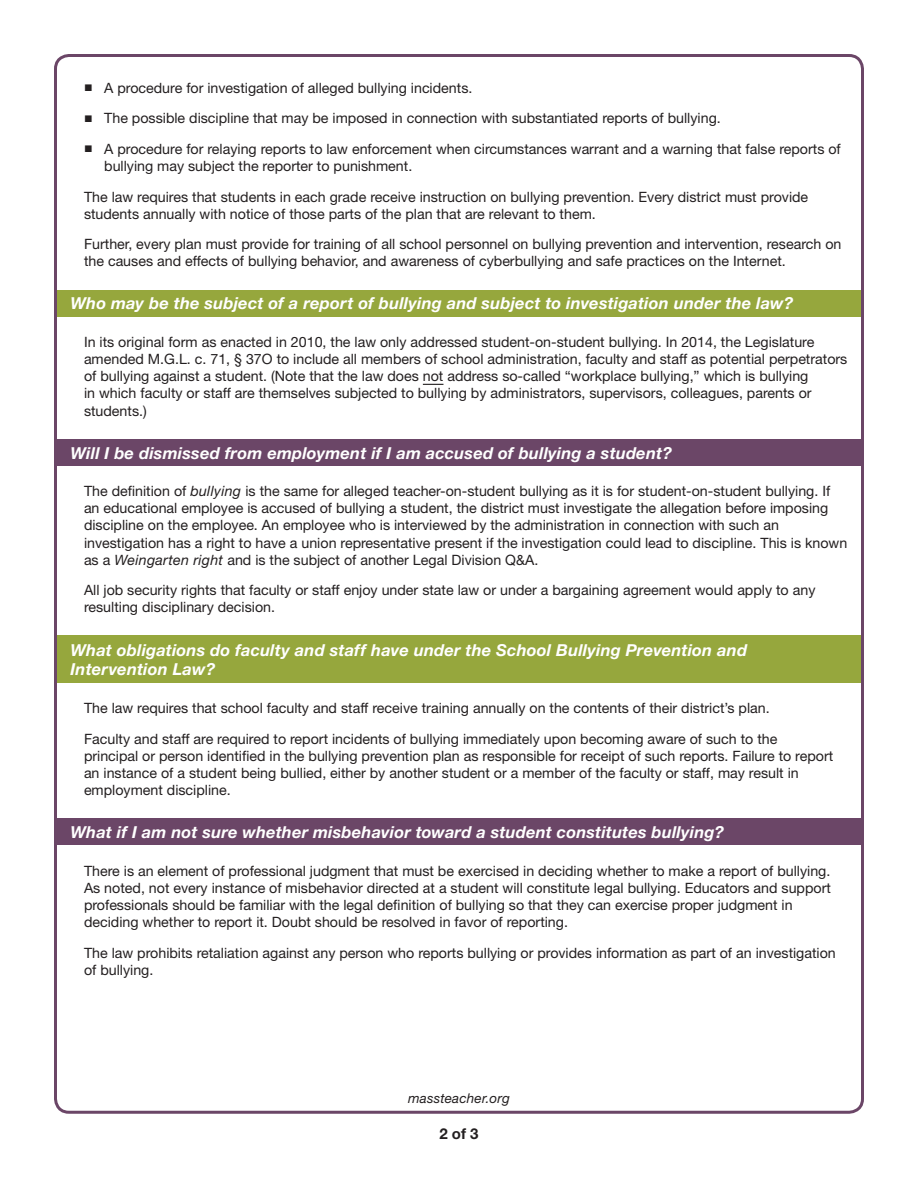
<style>
.page{position:relative;width:918px;height:1188px;background:#fff}
.page>*{position:absolute;margin:0;border:0;box-sizing:border-box;transform-origin:0 0}
.t1{font:italic 700 16.5px/19.8px "Helvetica Neue";letter-spacing:.01em;color:#fff}
.t2{font:700 15px "Helvetica Neue";color:#231f20}
.Body_Text_INDENT{font:14.25px/17.1px "Helvetica Neue";color:#231f20}
.t3{font:italic 13.5px "Helvetica Neue";letter-spacing:.015em;color:#231f20}
.s1{font-family:"Century Gothic"}
.s2{font-style:italic}
</style>
<div class="page">
<svg style="left:423px;top:384px;width:20px;height:1px"></svg>
<div style="left:57px;top:290px;width:805px;height:27px;background:#96a73d"></div>
<div style="left:57px;top:439px;width:805px;height:27px;background:#6b4667"></div>
<div style="left:57px;top:635px;width:805px;height:48px;background:#96a73d"></div>
<div style="left:57px;top:818px;width:805px;height:27px;background:#6b4667"></div>
<p class="Body_Text_INDENT" style="left:84px;top:79px;width:390px"><span class="s1">■</span> A procedure for investigation of alleged bullying incidents.</p>
<p class="Body_Text_INDENT" style="left:84px;top:110px;width:638px"><span class="s1">■</span> The possible discipline that may be imposed in connection with substantiated reports of bullying.</p>
<p class="Body_Text_INDENT" style="left:104px;top:140px;width:738px;text-indent:-20px"><span class="s1">■</span> A procedure for relaying reports to law enforcement when circumstances warrant and a warning that false reports of bullying may subject the reporter to punishment.</p>
<p class="Body_Text_INDENT" style="left:84px;top:188px;width:726px">The law requires that students in each grade receive instruction on bullying prevention. Every district must provide students annually with notice of those parts of the plan that are relevant to them.</p>
<p class="Body_Text_INDENT" style="left:84px;top:236px;width:759px">Further, every plan must provide for training of all school personnel on bullying prevention and intervention, research on the causes and effects of bullying behavior, and awareness of cyberbullying and safe practices on the Internet.</p>
<p class="t1" style="left:70px;top:293px;width:724px">Who may be the subject of a report of bullying and subject to investigation under the law?</p>
<p class="Body_Text_INDENT" style="left:84px;top:333px;width:765px">In its original form as enacted in 2010, the law only addressed student-on-student bullying. In 2014, the Legislature amended M.G.L. c. 71, § 37O to include all members of school administration, faculty and staff as potential perpetrators of bullying against a student. (Note that the law does not address so-called “workplace bullying,” which is bullying<br>in which faculty or staff are themselves subjected to bullying by administrators, supervisors, colleagues, parents or students.)</p>
<p class="t1" style="left:70px;top:442px;width:603px">Will I be dismissed from employment if I am accused of bullying a student?</p>
<p class="Body_Text_INDENT" style="left:84px;top:482px;width:765px">The definition of <span class="s2">bullying</span> is the same for alleged teacher-on-student bullying as it is for student-on-student bullying. If an educational employee is accused of bullying a student, the district must investigate the allegation before imposing discipline on the employee. An employee who is interviewed by the administration in connection with such an investigation has a right to have a union representative present if the investigation could lead to discipline. This is known as a <span class="s2">Weingarten right</span> and is the subject of another Legal Division Q&amp;A.</p>
<p class="Body_Text_INDENT" style="left:84px;top:581px;width:733px">All job security rights that faculty or staff enjoy under state law or under a bargaining agreement would apply to any resulting disciplinary decision.</p>
<p class="t1" style="left:70px;top:639px;width:678px">What obligations do faculty and staff have under the School Bullying Prevention and<br>Intervention Law?</p>
<p class="Body_Text_INDENT" style="left:84px;top:699px;width:687px">The law requires that school faculty and staff receive training annually on the contents of their district’s plan.</p>
<p class="Body_Text_INDENT" style="left:84px;top:730px;width:751px">Faculty and staff are required to report incidents of bullying immediately upon becoming aware of such to the principal or person identified in the bullying prevention plan as responsible for receipt of such reports. Failure to report an instance of a student being bullied, either by another student or a member of the faculty or staff, may result in employment discipline.</p>
<p class="t1" style="left:70px;top:822px;width:655px">What if I am not sure whether misbehavior toward a student constitutes bullying?</p>
<p class="Body_Text_INDENT" style="left:84px;top:862px;width:748px">There is an element of professional judgment that must be exercised in deciding whether to make a report of bullying.<br>As noted, not every instance of misbehavior directed at a student will constitute legal bullying. Educators and support professionals should be familiar with the legal definition of bullying so that they can exercise proper judgment in deciding whether to report it. Doubt should be resolved in favor of reporting.</p>
<p class="Body_Text_INDENT" style="left:84px;top:944px;width:753px">The law prohibits retaliation against any person who reports bullying or provides information as part of an investigation of bullying.</p>
<p class="t3" style="left:408px;top:1091px;width:103px">massteacher.org</p>
<p class="t2" style="left:439px;top:1124px;width:41px">2 of 3</p>
</div>
